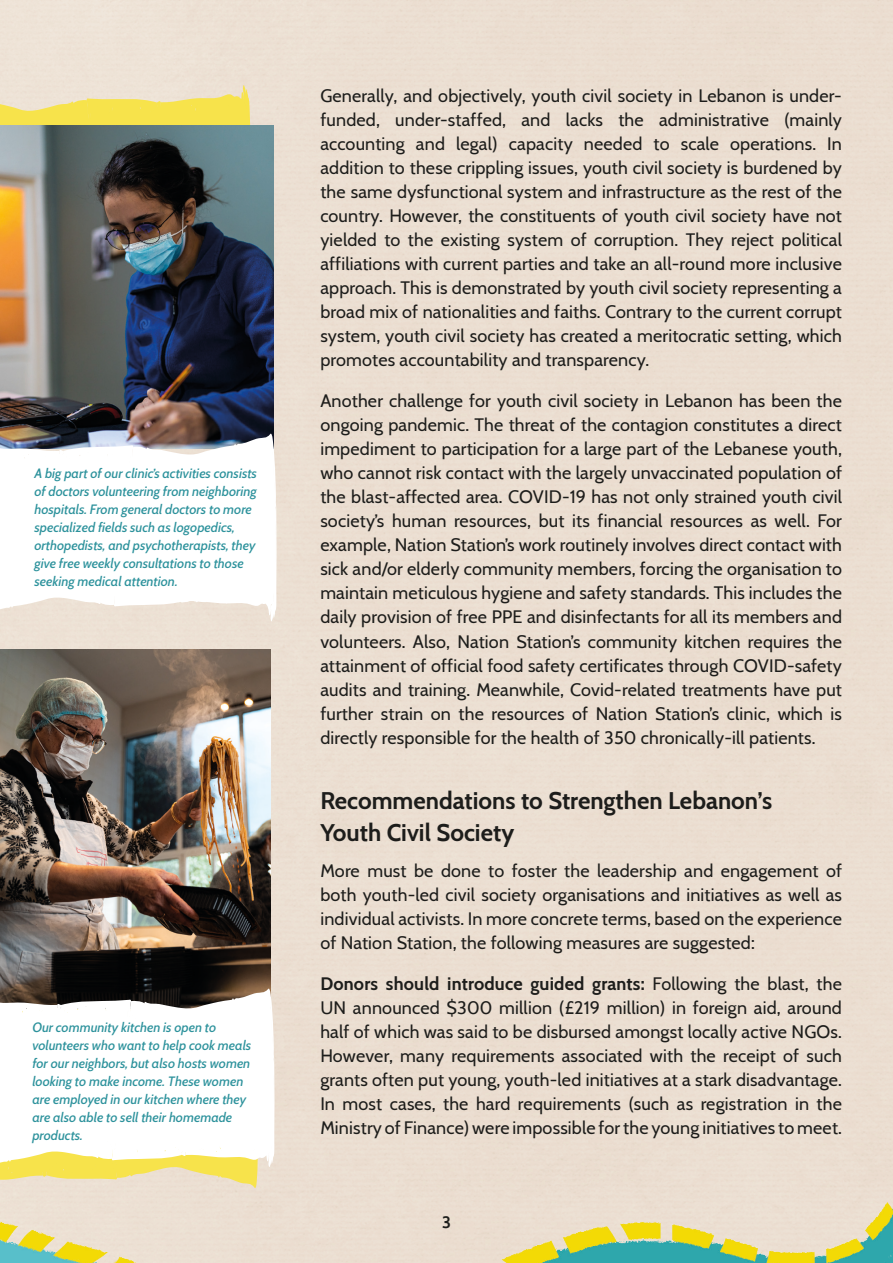
<style>
.page{position:relative;width:893px;height:1263px;background:#fff}
.page>*{position:absolute;margin:0;border:0;box-sizing:border-box;transform-origin:0 0}
.t1{font:700 24px/31.5px "Cabin";color:#1d1d1b}
.Body{font:18px/24px "Cabin";letter-spacing:.01em;color:#1d1d1b;text-align:justify}
.t2{font:700 16.5px "Cabin";color:#1d1d1b}
.t3{font:italic 500 13.5px/18px "Cabin";color:#2d929c}
.s1{font-weight:700}
</style>
<div class="page">
<div style="left:0;top:0;width:893px;height:1184px;background:#ebded1"></div>
<div style="left:0;top:83px;width:253px;height:6px;background:#ede3d6"></div>
<svg style="left:0;top:89px;width:254px;height:37px;background:#efe07c"></svg>
<img style="left:0;top:126px;width:273px;height:307px">
<svg style="left:0;top:618px;width:276px;height:5px"></svg>
<svg style="left:0;top:433px;width:277px;height:185px"></svg>
<img style="left:0;top:650px;width:271px;height:329px">
<svg style="left:0;top:979px;width:275px;height:205px"></svg>
<img style="left:0;top:1184px;width:893px;height:79px">
<p class="t3" style="left:34px;top:463px;width:224px">A big part of our clinic’s activities consists of doctors volunteering from neighboring hospitals. From general doctors to more specialized fields such as logopedics, orthopedists, and psychotherapists, they give free weekly consultations to those seeking medical attention.</p>
<p class="t3" style="left:32px;top:1017px;width:220px">Our community kitchen is open to volunteers who want to help cook meals for our neighbors, but also hosts women looking to make income. These women are employed in our kitchen where they are also able to sell their homemade products.</p>
<p class="Body" style="left:320px;top:83px;width:523px">Generally, and objectively, youth civil society in Lebanon is under&shy;funded, under-staffed, and lacks the administrative (mainly accounting and legal) capacity needed to scale operations. In addition to these crippling issues, youth civil society is burdened by the same dysfunctional system and infrastructure as the rest of the country. However, the constituents of youth civil society have not yielded to the existing system of corruption. They reject political affiliations with current parties and take an all-round more inclusive approach. This is demonstrated by youth civil society representing a broad mix of nationalities and faiths. Contrary to the current corrupt system, youth civil society has created a meritocratic setting, which promotes accountability and transparency.</p>
<p class="Body" style="left:320px;top:388px;width:523px">Another challenge for youth civil society in Lebanon has been the ongoing pandemic. The threat of the contagion constitutes a direct impediment to participation for a large part of the Lebanese youth, who cannot risk contact with the largely unvaccinated population of the blast-affected area. COVID-19 has not only strained youth civil society’s human resources, but its financial resources as well. For example, Nation Station’s work routinely involves direct contact with sick and/or elderly community members, forcing the organisation to maintain meticulous hygiene and safety standards. This includes the daily provision of free PPE and disinfectants for all its members and volunteers. Also, Nation Station’s community kitchen requires the attainment of official food safety certificates through COVID-safety audits and training. Meanwhile, Covid-related treatments have put further strain on the resources of Nation Station’s clinic, which is directly responsible for the health of 350 chronically-ill patients.</p>
<h2 class="t1" style="left:320px;top:783px;width:453px">Recommendations to Strengthen Lebanon’s<br>Youth Civil Society</h2>
<p class="Body" style="left:320px;top:858px;width:523px">More must be done to foster the leadership and engagement of both youth-led civil society organisations and initiatives as well as individual activists. In more concrete terms, based on the experience of Nation Station, the following measures are suggested:</p>
<p class="Body" style="left:320px;top:971px;width:523px"><span class="s1">Donors should introduce guided grants:</span> Following the blast, the UN announced $300 million (£219 million) in foreign aid, around half of which was said to be disbursed amongst locally active NGOs.<br>However, many requirements associated with the receipt of such grants often put young, youth-led initiatives at a stark disadvantage.<br>In most cases, the hard requirements (such as registration in the Ministry of Finance) were impossible for the young initiatives to meet.</p>
<p class="t2" style="left:442px;top:1209px;width:10px">3</p>
</div>
